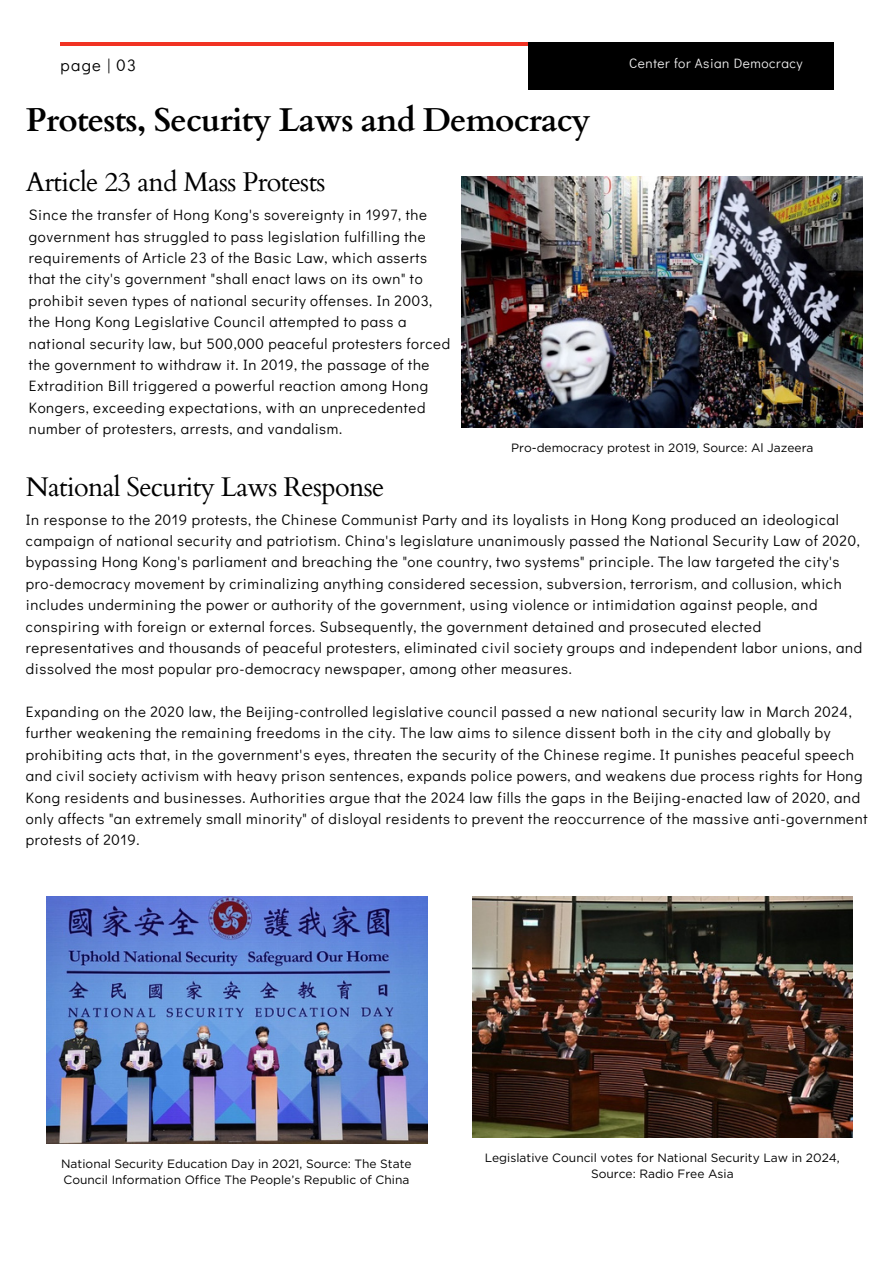
<style>
.page{position:relative;width:894px;height:1264px;background:#fff}
.page>*{position:absolute;margin:0;border:0;box-sizing:border-box;transform-origin:0 0}
.t1{font:700 33px "Cardo";letter-spacing:-.025em;color:#000}
.t2{font:27px "Cardo";letter-spacing:-.025em;color:#000}
.t3{font:16.5px "Didact Gothic";letter-spacing:.08em;color:#000}
.t4{font:15px/21.3px "Didact Gothic";letter-spacing:.04em;color:#000}
.t5{font:13.5px "Didact Gothic";letter-spacing:.04em;color:#f1f0f0}
.t6{font:12px/16px "Gotham";color:#000}
</style>
<div class="page">
<hr style="left:60px;top:42px;width:771px;height:3px;background:#f13223">
<div style="left:528px;top:42px;width:304px;height:47px;background:#000"></div>
<img style="left:472px;top:896px;width:380px;height:241px">
<img style="left:461px;top:176px;width:401px;height:251px">
<img style="left:47px;top:896px;width:380px;height:247px">
<h1 class="t3" style="left:60px;top:54px;width:77px">page | 03</h1>
<h3 class="t5" style="left:629px;top:54px;width:175px">Center for Asian Democracy</h3>
<h2 class="t1" style="left:26px;top:98px;width:566px">Protests, Security Laws and Democracy</h2>
<h3 class="t2" style="left:26px;top:165px;width:301px">Article 23 and Mass Protests</h3>
<p class="t4" style="left:29px;top:204px;width:422px">Since the transfer of Hong Kong's sovereignty in 1997, the government has struggled to pass legislation fulfilling the requirements of Article 23 of the Basic Law, which asserts that the city's government "shall enact laws on its own" to prohibit seven types of national security offenses. In 2003, the Hong Kong Legislative Council attempted to pass a national security law, but 500,000 peaceful protesters forced the government to withdraw it. In 2019, the passage of the Extradition Bill triggered a powerful reaction among Hong Kongers, exceeding expectations, with an unprecedented number of protesters, arrests, and vandalism.</p>
<p class="t6" style="left:511px;top:439px;width:304px">Pro-democracy protest in 2019, Source: Al Jazeera</p>
<p class="t2" style="left:26px;top:469px;width:360px">National Security Laws Response</p>
<h3 class="t4" style="left:26px;top:508px;width:837px">In response to the 2019 protests, the Chinese Communist Party and its loyalists in Hong Kong produced an ideological campaign of national security and patriotism. China's legislature unanimously passed the National Security Law of 2020, bypassing Hong Kong's parliament and breaching the "one country, two systems" principle. The law targeted the city's pro-democracy movement by criminalizing anything considered secession, subversion, terrorism, and collusion, which includes undermining the power or authority of the government, using violence or intimidation against people, and conspiring with foreign or external forces. Subsequently, the government detained and prosecuted elected representatives and thousands of peaceful protesters, eliminated civil society groups and independent labor unions, and dissolved the most popular pro-democracy newspaper, among other measures.</h3>
<p class="t4" style="left:26px;top:700px;width:842px">Expanding on the 2020 law, the Beijing-controlled legislative council passed a new national security law in March 2024, further weakening the remaining freedoms in the city. The law aims to silence dissent both in the city and globally by prohibiting acts that, in the government's eyes, threaten the security of the Chinese regime. It punishes peaceful speech and civil society activism with heavy prison sentences, expands police powers, and weakens due process rights for Hong Kong residents and businesses. Authorities argue that the 2024 law fills the gaps in the Beijing-enacted law of 2020, and only affects "an extremely small minority" of disloyal residents to prevent the reoccurrence of the massive anti-government protests of 2019.</p>
<h2 class="t6" style="left:61px;top:1155px;width:352px">National Security Education Day in 2021, Source: The State<br>Council Information Office The People’s Republic of China</h2>
<h3 class="t6" style="left:484px;top:1149px;width:356px;text-align:center">Legislative Council votes for National Security Law in 2024,<br>Source: Radio Free Asia</h3>
</div>
